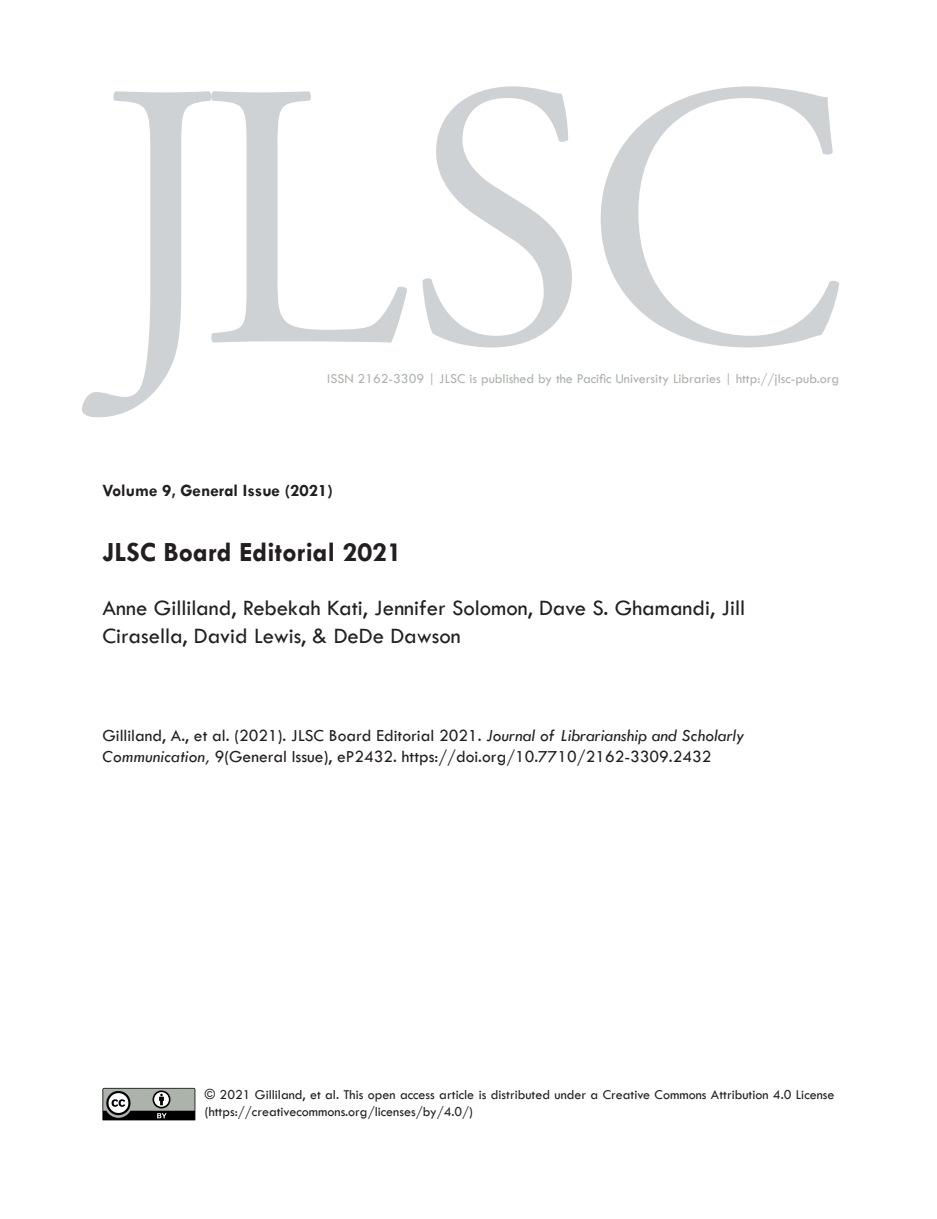
<style>
.page{position:relative;width:937px;height:1219px;background:#fff}
.page>*{position:absolute;margin:0;border:0;box-sizing:border-box;transform-origin:0 0}
.References{font:700 28px "Tw Cen";color:#231f20}
.References-2{font:22.75px/27.3px "Tw Cen";color:#231f20}
.References-3{font:17.5px/21px "Tw Cen";color:#231f20}
.References-4{font:700 17.5px "Tw Cen";color:#231f20}
.t1{font:14px/16.8px "Tw Cen";color:#231f20}
.t2{font:14px "Tw Cen";color:#abb3ab}
.s1{font-style:italic}
</style>
<div class="page">
<svg style="left:82px;top:91px;width:128px;height:326px"></svg>
<svg style="left:210px;top:91px;width:197px;height:251px"></svg>
<svg style="left:422px;top:86px;width:149px;height:261px"></svg>
<svg style="left:600px;top:86px;width:239px;height:261px"></svg>
<svg style="left:102px;top:1087px;width:93px;height:33px;background:#797d79"></svg>
<p class="t2" style="left:327px;top:370px;width:513px">ISSN 2162-3309 | JLSC is published by the Pacific University Libraries | http://jlsc-pub.org</p>
<p class="References-4" style="left:102px;top:479px;width:232px">Volume 9, General Issue (2021)</p>
<p class="References" style="left:102px;top:535px;width:301px">JLSC Board Editorial 2021</p>
<p class="References-2" style="left:102px;top:594px;width:644px">Anne Gilliland, Rebekah Kati, Jennifer Solomon, Dave S. Ghamandi, Jill<br>Cirasella, David Lewis, &amp; DeDe Dawson</p>
<p class="References-3" style="left:102px;top:725px;width:643px">Gilliland, A., et al. (2021). JLSC Board Editorial 2021. <span class="s1">Journal of Librarianship and Scholarly<br>Communication,</span> 9(General Issue), eP2432. https://doi.org/10.7710/2162-3309.2432</p>
<p class="t1" style="left:205px;top:1085px;width:631px">© 2021 Gilliland, et al. This open access article is distributed under a Creative Commons Attribution 4.0 License (https://creativecommons.org/licenses/by/4.0/)</p>
</div>
